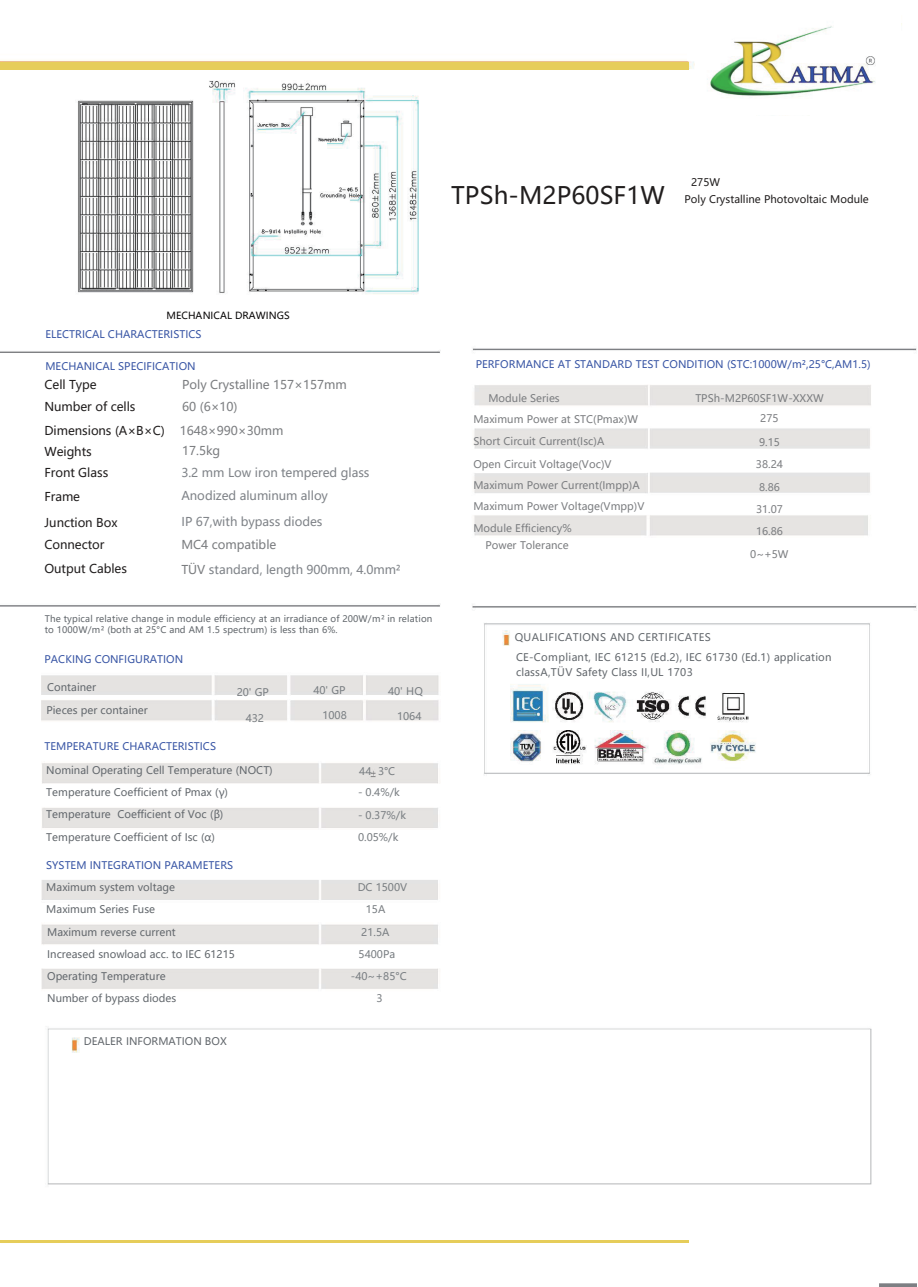
<style>
.page{position:relative;width:918px;height:1287px;background:#fff}
.page>*{position:absolute;margin:0;border:0;box-sizing:border-box;transform-origin:0 0}
.t1{font:23.85px "Microsoft Ya Hei";letter-spacing:.005em;color:#211e1e}
.t2{font:12.15px/20.5px "Microsoft Ya Hei";color:#211e1e}
.t3{font:12.15px "Microsoft Ya Hei";color:#7f8388}
.t4{font:12.15px/22.5px "Microsoft Ya Hei";letter-spacing:-.005em;color:#7b7d80}
.t5{font:10.35px/22.2px "Microsoft Ya Hei";letter-spacing:.005em;color:#63686d}
.t6{font:10.35px/21.6px "Microsoft Ya Hei";letter-spacing:.005em;color:#7b7d80}
.t7{font:10.35px "Microsoft Ya Hei";letter-spacing:.005em;color:#3956a5}
.t8{font:10.35px/22.2px "Microsoft Ya Hei";color:#797e82}
.t9{font:10.35px/20px "Microsoft Ya Hei";letter-spacing:.03em;color:#63686d}
.t10{font:10.35px/16.8px "Microsoft Ya Hei";letter-spacing:.005em;color:#211e1e}
.t11{font:10.35px/22.2px "Microsoft Ya Hei";color:#7c7e81;text-align:center}
.t12{font:9.75px "Microsoft Ya Hei";letter-spacing:.005em;color:#080606}
.t13{font:9px/11.1px "Microsoft Ya Hei";letter-spacing:.015em;color:#63686d}
.s1{color:#7b7d80}
</style>
<div class="page">
<img style="left:0;top:23px;width:916px;height:1264px">
<img style="left:76px;top:81px;width:346px;height:214px">
<img style="left:698px;top:23px;width:203px;height:92px">
<div style="left:0;top:62px;width:689px;height:8px;background:#e6cd5a"></div>
<hr style="left:0;top:1240px;width:689px;height:3px;background:#e6cd5a">
<h1 class="t1" style="left:451px;top:179px;width:215px">TPSh-M2P60SF1W</h1>
<p class="t10" style="left:685px;top:174px;width:186px;text-indent:7px">275W<br>Poly Crystalline Photovoltaic Module</p>
<p class="t12" style="left:166px;top:309px;width:125px">MECHANICAL DRAWINGS</p>
<p class="t7" style="left:45px;top:327px;width:158px">ELECTRICAL CHARACTERISTICS</p>
<p class="t7" style="left:45px;top:359px;width:152px">MECHANICAL SPECIFICATION</p>
<p class="t7" style="left:476px;top:357px;width:397px">PERFORMANCE AT STANDARD TEST CONDITION (STC:1000W/m²,25°C,AM1.5)</p>
<p class="t2" style="left:44px;top:374px;width:54px">Cell Type</p>
<p class="t4" style="left:182px;top:373px;width:166px">Poly Crystalline 157×157mm<br>60 (6×10)</p>
<p class="t6" style="left:488px;top:387px;width:73px">Module Series</p>
<p class="t6" style="left:695px;top:387px;width:130px">TPSh-M2P60SF1W-XXXW</p>
<p class="t2" style="left:44px;top:396px;width:93px">Number of cells</p>
<p class="t11" style="left:760px;top:407px;width:20px">275</p>
<p class="t11" style="left:750px;top:431px;width:40px">9.15<br>38.24<br>8.86<br>31.07<br>16.86<br>0~+5W</p>
<p class="t6" style="left:473px;top:409px;width:173px">Maximum Power at STC(Pmax)W<br>Short Circuit Current(Isc)A<br>Open Circuit Voltage(Voc)V<br>Maximum Power Current(Impp)A<br>Maximum Power Voltage(Vmpp)V</p>
<p class="t6" style="left:473px;top:517px;width:100px">Module Efficiency%</p>
<p class="t2" style="left:44px;top:420px;width:241px">Dimensions (A×B×C) <span class="s1">1648×990×30mm<br></span>Weights</p>
<p class="t4" style="left:182px;top:439px;width:40px">17.5kg</p>
<p class="t2" style="left:44px;top:462px;width:65px">Front Glass</p>
<p class="t3" style="left:181px;top:465px;width:190px">3.2 mm Low iron tempered glass</p>
<p class="t2" style="left:44px;top:486px;width:37px">Frame</p>
<p class="t3" style="left:181px;top:488px;width:148px">Anodized aluminum alloy</p>
<p class="t2" style="left:44px;top:511px;width:75px;line-height:22.5px">Junction Box<br>Connector</p>
<p class="t3" style="left:181px;top:513px;width:143px">IP 67,with bypass diodes</p>
<p class="t4" style="left:181px;top:533px;width:97px">MC4 compatible</p>
<p class="t6" style="left:485px;top:535px;width:85px">Power Tolerance</p>
<p class="t2" style="left:44px;top:558px;width:84px">Output Cables</p>
<p class="t3" style="left:181px;top:561px;width:221px"><span class="s1">TÜV</span> standard, length 900mm, 4.0mm²</p>
<p class="t13" style="left:45px;top:613px;width:389px">The typical relative change in module efficiency at an irradiance of 200W/m² in relation to 1000W/m² (both at 25°C and AM 1.5 spectrum) is less than 6%.</p>
<p class="t7" style="left:45px;top:652px;width:140px">PACKING CONFIGURATION</p>
<p class="t5" style="left:47px;top:676px;width:50px">Container</p>
<p class="t8" style="left:237px;top:681px;width:34px">20' GP</p>
<p class="t8" style="left:246px;top:706px;width:20px">432</p>
<p class="t5" style="left:47px;top:699px;width:103px">Pieces per container</p>
<p class="t7" style="left:44px;top:739px;width:173px">TEMPERATURE CHARACTERISTICS</p>
<p class="t5" style="left:46px;top:759px;width:228px">Nominal Operating Cell Temperature (NOCT)<br>Temperature Coefficient of Pmax (γ)<br>Temperature Coefficient of Voc (β)</p>
<p class="t5" style="left:46px;top:826px;width:170px">Temperature Coefficient of Isc (α)</p>
<p class="t8" style="left:313px;top:679px;width:34px">40' GP</p>
<p class="t8" style="left:322px;top:704px;width:26px">1008</p>
<p class="t8" style="left:388px;top:680px;width:36px">40' HQ</p>
<p class="t8" style="left:397px;top:705px;width:26px">1064</p>
<p class="t8" style="left:359px;top:760px;width:37px">44 3°C</p>
<p class="t8" style="left:358px;top:781px;width:43px">- 0.4%/k</p>
<p class="t8" style="left:358px;top:803px;width:49px">- 0.37%/k<br>0.05%/k</p>
<p class="t7" style="left:46px;top:858px;width:188px">SYSTEM INTEGRATION PARAMETERS</p>
<p class="t5" style="left:46px;top:876px;width:130px">Maximum system voltage<br>Maximum Series Fuse</p>
<p class="t8" style="left:366px;top:876px;width:43px;text-indent:-8px">DC 1500V<br>15A</p>
<p class="t5" style="left:47px;top:920px;width:130px">Maximum reverse current</p>
<p class="t8" style="left:361px;top:920px;width:30px">21.5A</p>
<p class="t5" style="left:47px;top:942px;width:189px">Increased snowload acc. to IEC 61215<br>Operating Temperature</p>
<p class="t8" style="left:351px;top:942px;width:57px;text-align:center">5400Pa -40~+85°C</p>
<p class="t5" style="left:47px;top:987px;width:131px">Number of bypass diodes</p>
<p class="t8" style="left:376px;top:987px;width:8px">3</p>
<p class="t5" style="left:84px;top:1030px;width:144px">DEALER INFORMATION BOX</p>
<p class="t9" style="left:515px;top:627px;width:318px">QUALIFICATIONS AND CERTIFICATES<br>CE-Compliant, IEC 61215 (Ed.2), IEC 61730 (Ed.1) application</p>
<p class="t5" style="left:516px;top:661px;width:178px">classA,TÜV Safety Class II,UL 1703</p>
</div>
